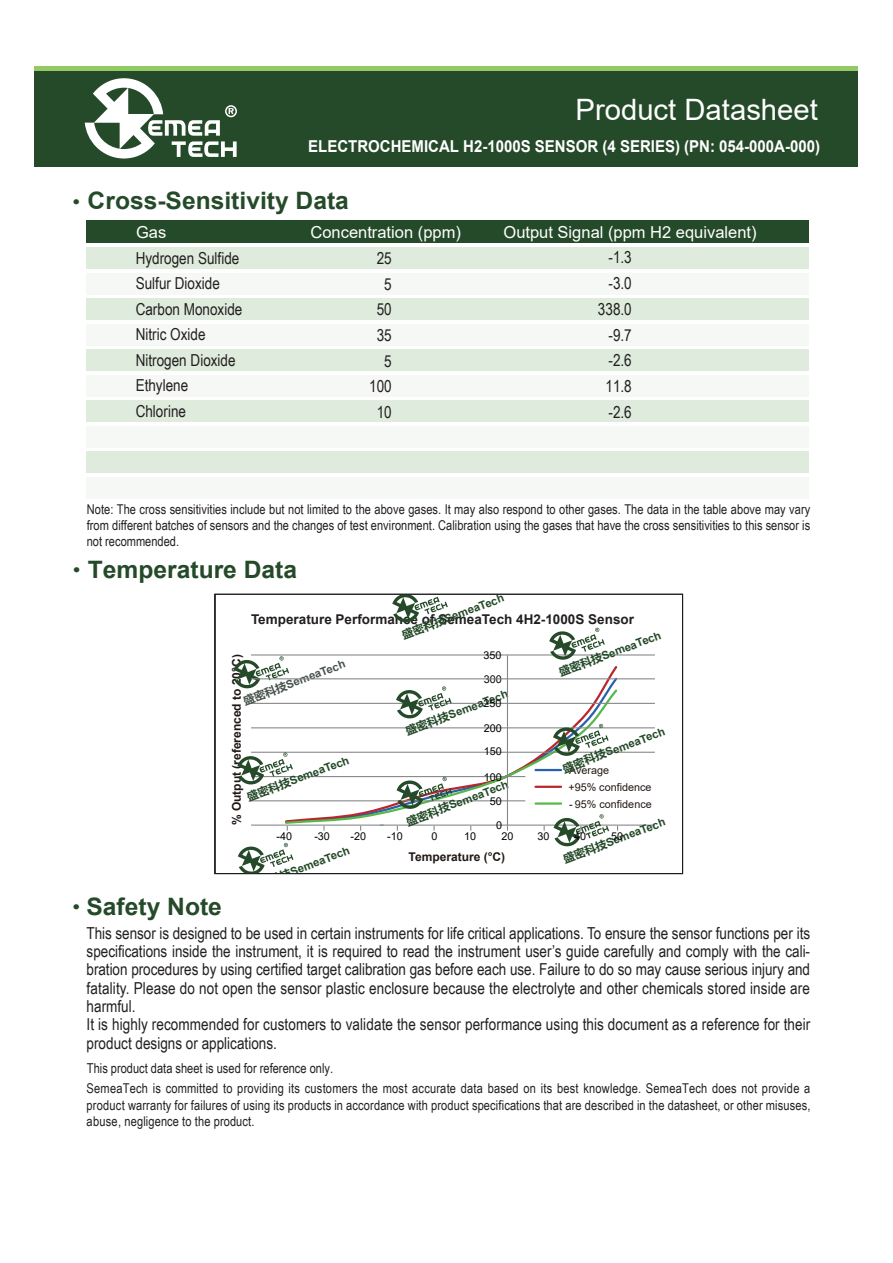
<style>
.page{position:relative;width:893px;height:1263px;background:#fff}
.page>*{position:absolute;margin:0;border:0;box-sizing:border-box;transform-origin:0 0}
.t1{font:29.4px "Arial";color:#fff}
.t2{font:700 24px "Arial";color:#254a29}
.t3{font:16.5px/25.8px "Arial Narrow";color:#231f20}
.t4{font:16.5px "Arial";color:#fff}
.t5{font:700 16.35px "Arial";color:#fff;scale:.92 1}
.t6{font:13.65px "Arial Narrow";color:#231f20}
.t7{font:13.5px/16.2px "Arial Narrow";letter-spacing:.005em;color:#231f20;text-align:justify}
.t8{font:700 13.5px "Arial";color:#231f20}
.t9{font:700 12px "Arial";color:#211814}
.t10{font:700 11.1px "Arial";color:#254a29}
.t11{font:700 11.1px "Arial";color:#49554e}
.t12{font:10.8px "Arial";color:#030303}
.t13{font:10.8px/17.2px "Arial";color:#211814}
.s1{font-family:"Microsoft Ya Hei";font-size:18.75px}
.s2{font-family:"Microsoft Ya Hei"}
</style>
<div class="page">
<div style="left:34px;top:71px;width:823px;height:96px;background:#254a29"></div>
<div style="left:34px;top:66px;width:823px;height:5px;background:#92ca64"></div>
<svg style="left:85px;top:78px;width:152px;height:81px"></svg>
<div style="left:87px;top:221px;width:722px;height:22px;background:#254a29"></div>
<div style="left:87px;top:247px;width:722px;height:22px;background:#dfecdd"></div>
<div style="left:87px;top:273px;width:722px;height:21px;background:#f5f8f5"></div>
<div style="left:87px;top:299px;width:722px;height:21px;background:#dfecdd"></div>
<div style="left:87px;top:324px;width:722px;height:21px;background:#f5f8f5"></div>
<div style="left:87px;top:350px;width:722px;height:21px;background:#dfecdd"></div>
<div style="left:87px;top:401px;width:722px;height:21px;background:#dfecdd"></div>
<div style="left:87px;top:452px;width:722px;height:21px;background:#dfecdd"></div>
<div style="left:87px;top:426px;width:722px;height:21px;background:#f5f8f5"></div>
<div style="left:87px;top:477px;width:722px;height:21px;background:#f5f8f5"></div>
<div style="left:87px;top:375px;width:722px;height:21px;background:#f5f8f5"></div>
<hr style="left:251px;top:752px;width:404px;height:1px;background:#848588">
<hr style="left:251px;top:727px;width:404px;height:1px;background:#848588">
<hr style="left:251px;top:703px;width:404px;height:1px;background:#848588">
<hr style="left:251px;top:654px;width:404px;height:1px;background:#848588">
<hr style="left:251px;top:824px;width:404px;height:2px;background:#848588">
<svg style="left:234px;top:594px;width:385px;height:280px"></svg>
<hr style="left:251px;top:678px;width:404px;height:1px;background:#848588">
<h1 class="t1" style="left:576px;top:90px;width:244px">Product Datasheet</h1>
<p class="t5" style="left:308px;top:135px;width:558px">ELECTROCHEMICAL H2-1000S SENSOR (4 SERIES) (PN: 054-000A-000)</p>
<h2 class="t2" style="left:72px;top:184px;width:278px"><span class="s1">·</span> Cross-Sensitivity Data</h2>
<p class="t4" style="left:136px;top:221px;width:32px">Gas</p>
<p class="t4" style="left:311px;top:221px;width:152px">Concentration (ppm)</p>
<p class="t4" style="left:503px;top:221px;width:255px">Output Signal (ppm H2 equivalent)</p>
<p class="t3" style="left:136px;top:244px;width:105px">Hydrogen Sulfide<br>Sulfur Dioxide</p>
<p class="t3" style="left:136px;top:320px;width:102px;line-height:26.4px">Nitric Oxide<br>Nitrogen Dioxide</p>
<p class="t3" style="left:136px;top:372px;width:54px;line-height:26.2px">Ethylene<br>Chlorine</p>
<p class="t3" style="left:136px;top:296px;width:108px">Carbon Monoxide</p>
<p class="t3" style="left:369px;top:245px;width:24px;text-align:right">25<br>5<br>50<br>35<br>5<br>100<br>10</p>
<p class="t3" style="left:598px;top:244px;width:35px;text-align:right">-1.3 -3.0<br>338.0 -9.7 -2.6<br>11.8 -2.6</p>
<p class="t7" style="left:87px;top:500px;width:725px">Note: The cross sensitivities include but not limited to the above gases. It may also respond to other gases. The data in the table above may vary from different batches of sensors and the changes of test environment. Calibration using the gases that have the cross sensitivities to this sensor is not recommended.</p>
<h2 class="t2" style="left:72px;top:553px;width:226px"><span class="s1">·</span> Temperature Data</h2>
<p class="t8" style="left:251px;top:610px;width:384px">Temperature Performance of SemeaTech 4H2-1000S Sensor</p>
<p class="t9" style="left:228px;top:825px;width:172px;rotate:-90deg">% Output (referenced to 20°C)</p>
<p class="t9" style="left:409px;top:848px;width:98px">Temperature (°C)</p>
<p class="t10" style="left:400px;top:628px;width:110px;rotate:-21deg"><span class="s2">盛密科技</span>SemeaTech</p>
<p class="t10" style="left:557px;top:666px;width:110px;rotate:-21deg"><span class="s2">盛密科技</span>SemeaTech</p>
<p class="t12" style="left:484px;top:648px;width:20px">350</p>
<p class="t11" style="left:241px;top:694px;width:110px;rotate:-21deg"><span class="s2">盛密科技</span>SemeaTech</p>
<p class="t12" style="left:484px;top:671px;width:20px">300</p>
<p class="t10" style="left:404px;top:725px;width:110px;rotate:-21deg"><span class="s2">盛密科技</span>SemeaTech</p>
<p class="t12" style="left:484px;top:696px;width:20px">250</p>
<p class="t12" style="left:484px;top:720px;width:20px">200</p>
<p class="t10" style="left:560px;top:762px;width:110px;rotate:-21deg"><span class="s2">盛密科技</span>SemeaTech</p>
<p class="t12" style="left:484px;top:744px;width:20px">150</p>
<p class="t10" style="left:245px;top:791px;width:110px;rotate:-21deg"><span class="s2">盛密科技</span>SemeaTech</p>
<p class="t13" style="left:568px;top:761px;width:85px">Average<br>+95% confidence</p>
<p class="t13" style="left:569px;top:795px;width:84px">- 95% confidence</p>
<p class="t12" style="left:484px;top:770px;width:20px">100</p>
<p class="t10" style="left:404px;top:815px;width:110px;rotate:-21deg"><span class="s2">盛密科技</span>SemeaTech</p>
<p class="t12" style="left:490px;top:793px;width:14px">50</p>
<p class="t10" style="left:561px;top:852px;width:110px;rotate:-21deg"><span class="s2">盛密科技</span>SemeaTech</p>
<p class="t12" style="left:496px;top:818px;width:8px">0</p>
<p class="t12" style="left:277px;top:828px;width:17px">-40</p>
<p class="t12" style="left:314px;top:828px;width:17px">-30</p>
<p class="t12" style="left:350px;top:828px;width:17px">-20</p>
<p class="t12" style="left:387px;top:828px;width:17px">-10</p>
<p class="t12" style="left:431px;top:828px;width:8px">0</p>
<p class="t12" style="left:464px;top:828px;width:14px">10</p>
<p class="t12" style="left:502px;top:828px;width:14px">20</p>
<p class="t12" style="left:537px;top:828px;width:14px">30</p>
<p class="t12" style="left:574px;top:828px;width:14px">40</p>
<p class="t12" style="left:611px;top:828px;width:14px">50</p>
<p class="t10" style="left:245px;top:881px;width:110px;rotate:-21deg"><span class="s2">盛密科技</span>SemeaTech</p>
<h2 class="t2" style="left:72px;top:889px;width:151px"><span class="s1">·</span> Safety Note</h2>
<p class="t3" style="left:87px;top:923px;width:725px;line-height:18.3px">This sensor is designed to be used in certain instruments for life critical applications. To ensure the sensor functions per its specifications inside the instrument, it is required to read the instrument user’s guide carefully and comply with the cali&shy;bration procedures by using certified target calibration gas before each use. Failure to do so may cause serious injury and fatality. Please do not open the sensor plastic enclosure because the electrolyte and other chemicals stored inside are harmful.<br>It is highly recommended for customers to validate the sensor performance using this document as a reference for their product designs or applications.</p>
<p class="t7" style="left:87px;top:1080px;width:725px">SemeaTech is committed to providing its customers the most accurate data based on its best knowledge. SemeaTech does not provide a product warranty for failures of using its products in accordance with product specifications that are described in the datasheet, or other misuses, abuse, negligence to the product.</p>
<p class="t6" style="left:87px;top:1058px;width:248px">This product data sheet is used for reference only.</p>
</div>
